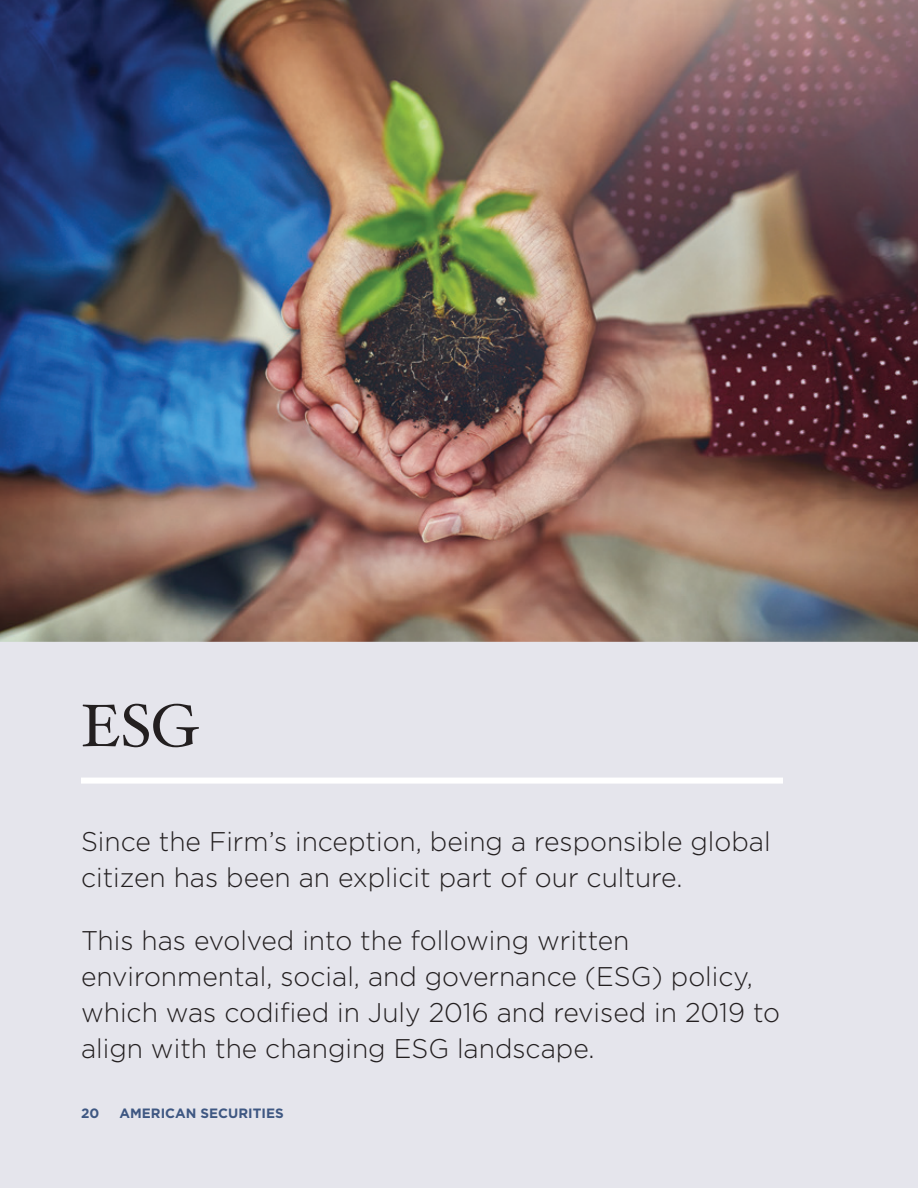
<style>
.page{position:relative;width:918px;height:1188px;background:#fff}
.page>*{position:absolute;margin:0;border:0;box-sizing:border-box;transform-origin:0 0}
.t1{font:60px "Hoefler Text";color:#231f20}
.t2{font:300 27px/36px "Gotham";color:#231f20}
.t3{font:700 13.5px "Gotham";color:#3e5782}
</style>
<div class="page">
<div style="left:0;top:583px;width:918px;height:605px;background:#e5e5ec"></div>
<img style="left:0;top:0;width:918px;height:642px">
<div style="left:81px;top:778px;width:702px;height:6px;background:#fff"></div>
<p class="t1" style="left:81px;top:690px;width:120px">ESG</p>
<p class="t2" style="left:81px;top:823px;width:691px">Since the Firm’s inception, being a responsible global citizen has been an explicit part of our culture.</p>
<p class="t2" style="left:81px;top:922px;width:701px">This has evolved into the following written environmental, social, and governance (ESG) policy, which was codified in July 2016 and revised in 2019 to align with the changing ESG landscape.</p>
<p class="t3" style="left:81px;top:1104px;width:20px">20</p>
<p class="t3" style="left:120px;top:1104px;width:166px">AMERICAN SECURITIES</p>
</div>
